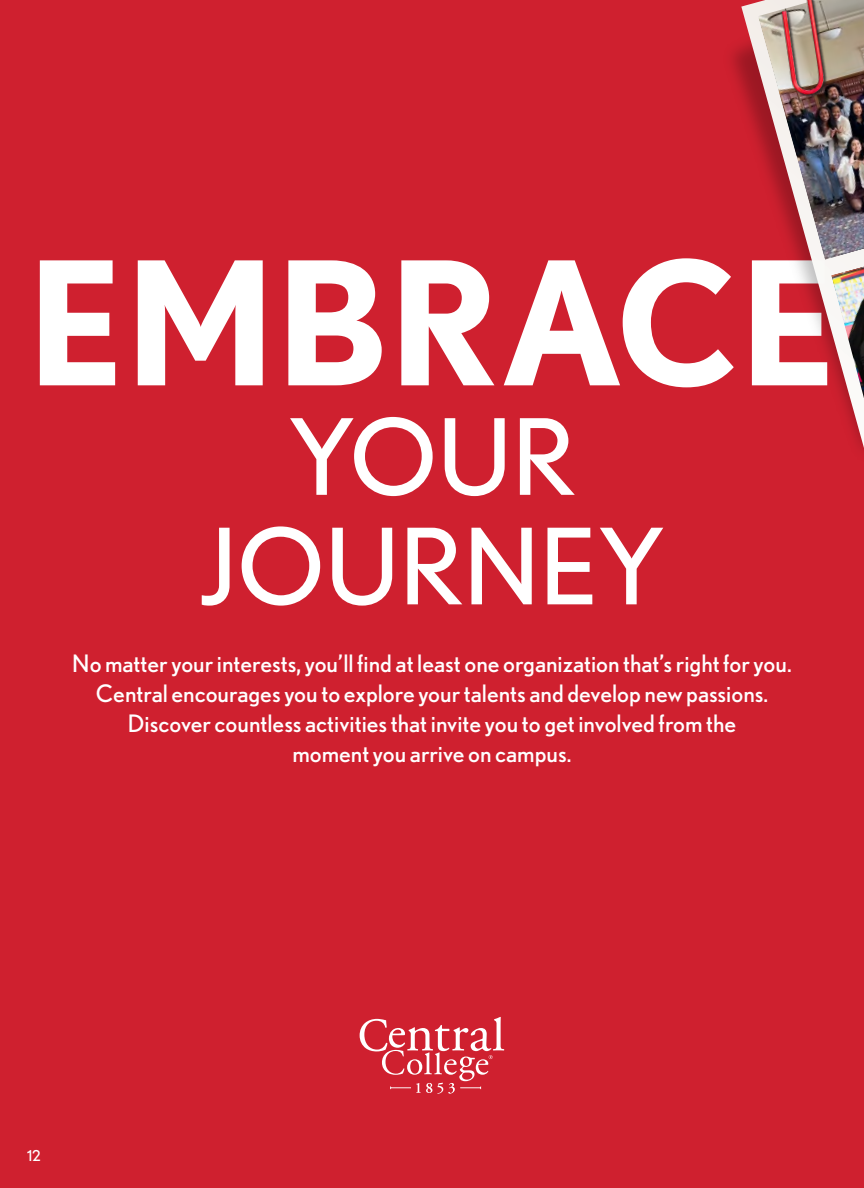
<style>
.page{position:relative;width:864px;height:1188px;background:#cf202f}
.page>*{position:absolute;margin:0;border:0;box-sizing:border-box;transform-origin:0 0}
.t1{font:700 171.15px "Nobel";color:#fff}
.t2{font:105px "Nobel";color:#fff}
.t3{font:24px/30px "Nobel";color:#fff;text-align:center}
.t4{font:15px "Nobel";color:#fff}
</style>
<div class="page">
<svg style="left:360px;top:1017px;width:144px;height:77px"></svg>
<hr style="left:863px;top:0;width:1px;height:1188px;background:#f2f3f4">
<img style="left:863px;top:1115px;width:1px;height:73px">
<svg style="left:797px;top:260px;width:67px;height:256px"></svg>
<img style="left:774px;top:0;width:90px;height:260px">
<img style="left:831px;top:267px;width:33px;height:131px">
<img style="left:732px;top:0;width:111px;height:192px">
<p class="t1" style="left:27px;top:222px;width:811px">EMBRACE</p>
<p class="t2" style="left:288px;top:397px;width:290px">YOUR</p>
<p class="t2" style="left:199px;top:506px;width:468px">JOURNEY</p>
<p class="t3" style="left:72px;top:648px;width:721px">No matter your interests, you’ll find at least one organization that’s right for you.<br>Central encourages you to explore your talents and develop new passions.<br>Discover countless activities that invite you to get involved from the<br>moment you arrive on campus.</p>
<p class="t4" style="left:27px;top:1147px;width:15px">12</p>
</div>
